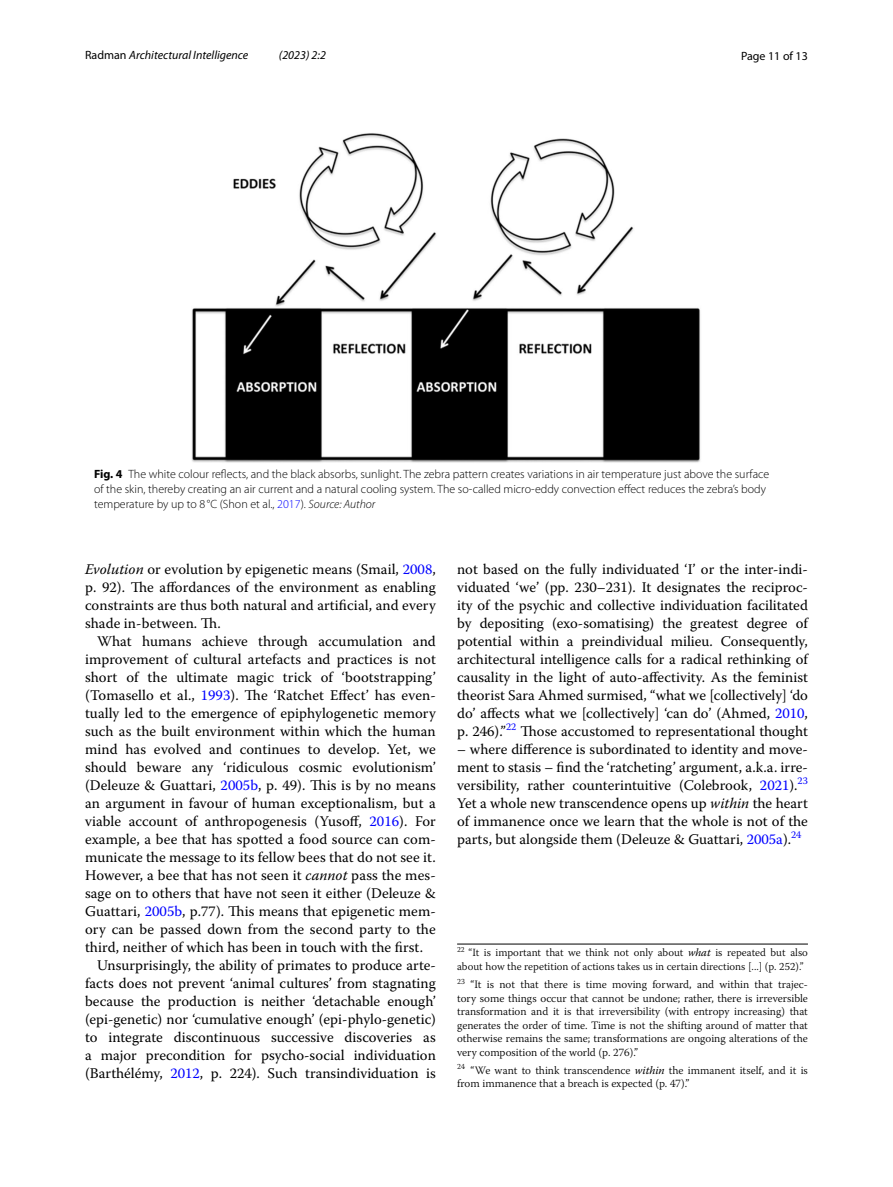
<style>
.page{position:relative;width:893px;height:1187px;background:#fff}
.page>*{position:absolute;margin:0;border:0;box-sizing:border-box;transform-origin:0 0}
.t1{font:14.7px/18px "Warnock Pro";letter-spacing:.005em;color:#000;text-align:justify}
.t2{font:300 12px/15px "Myriad Pro";color:#000}
.t3{font:italic 12px "Myriad Pro";color:#000}
.t4{font:12px "Myriad Pro";color:#000}
.t5{font:300 11.25px/13.5px "Warnock Pro";color:#000;text-align:justify}
.t6{font:300 10.95px/13.5px "Warnock Pro";color:#000}
.s1{font-style:normal}
.s2{font-weight:700}
.s3{color:#00f}
.s4{font-style:italic}
.s5{font-weight:400;font-style:italic}
</style>
<div class="page">
<img style="left:192px;top:133px;width:509px;height:330px">
<hr style="left:457px;top:943px;width:351px;height:1px;background:#000">
<p class="t3" style="left:85px;top:48px;width:165px"><span class="s1">Radman</span> Architectural Intelligence</p>
<p class="t3" style="left:279px;top:48px;width:48px">(2023) 2:2</p>
<p class="t4" style="left:741px;top:48px;width:68px">Page 11 of 13</p>
<p class="t2" style="left:94px;top:467px;width:677px"><span class="s2">Fig. 4</span> The white colour reflects, and the black absorbs, sunlight. The zebra pattern creates variations in air temperature just above the surface of the skin, thereby creating an air current and a natural cooling system. The so-called micro-eddy convection effect reduces the zebra’s body temperature by up to 8 °C (Shon et al., <span class="s3">2017</span>). <span class="s4">Source: Author</span></p>
<p class="t1" style="left:85px;top:560px;width:352px"><span class="s4">Evolution</span> or evolution by epigenetic means (Smail, <span class="s3">2008</span>, p. 92). The affordances of the environment as enabling constraints are thus both natural and artificial, and every shade in-between. Th.</p>
<p class="t1" style="left:97px;top:632px;width:340px">What humans achieve through accumulation and</p>
<p class="t1" style="left:85px;top:650px;width:352px">improvement of cultural artefacts and practices is not</p>
<p class="t1" style="left:85px;top:668px;width:352px">short of the ultimate magic trick of ‘bootstrapping’</p>
<p class="t1" style="left:85px;top:686px;width:352px">(Tomasello et al., <span class="s3">1993</span>). The ‘Ratchet Effect’ has even-</p>
<p class="t1" style="left:85px;top:704px;width:352px">tually led to the emergence of epiphylogenetic memory</p>
<p class="t1" style="left:85px;top:722px;width:352px">such as the built environment within which the human</p>
<p class="t1" style="left:85px;top:740px;width:352px">mind has evolved and continues to develop. Yet, we</p>
<p class="t1" style="left:85px;top:758px;width:352px">should beware any ‘ridiculous cosmic evolutionism’</p>
<p class="t1" style="left:85px;top:776px;width:352px">(Deleuze &amp; Guattari, <span class="s3">2005b</span>, p. 49). This is by no means</p>
<p class="t1" style="left:85px;top:794px;width:352px">an argument in favour of human exceptionalism, but a</p>
<p class="t1" style="left:85px;top:812px;width:352px">viable account of anthropogenesis (Yusoff, <span class="s3">2016</span>). For</p>
<p class="t1" style="left:85px;top:830px;width:352px">example, a bee that has spotted a food source can com-</p>
<p class="t1" style="left:85px;top:848px;width:352px">municate the message to its fellow bees that do not see it.</p>
<p class="t1" style="left:85px;top:866px;width:352px">However, a bee that has not seen it <span class="s4">cannot</span> pass the mes-</p>
<p class="t1" style="left:85px;top:884px;width:352px">sage on to others that have not seen it either (Deleuze &amp;</p>
<p class="t1" style="left:85px;top:902px;width:352px">Guattari, <span class="s3">2005b</span>, p.77). This means that epigenetic mem-</p>
<p class="t1" style="left:85px;top:920px;width:352px">ory can be passed down from the second party to the</p>
<p class="t1" style="left:85px;top:938px;width:340px">third, neither of which has been in touch with the first.</p>
<p class="t1" style="left:97px;top:956px;width:340px">Unsurprisingly, the ability of primates to produce arte-</p>
<p class="t1" style="left:85px;top:974px;width:352px">facts does not prevent ‘animal cultures’ from stagnating</p>
<p class="t1" style="left:85px;top:992px;width:352px">because the production is neither ‘detachable enough’</p>
<p class="t1" style="left:85px;top:1010px;width:352px">(epi-genetic) nor ‘cumulative enough’ (epi-phylo-genetic)</p>
<p class="t1" style="left:85px;top:1028px;width:352px">to integrate discontinuous successive discoveries as</p>
<p class="t1" style="left:85px;top:1046px;width:352px">a major precondition for psycho-social individuation</p>
<p class="t1" style="left:85px;top:1064px;width:352px">(Barthélémy, <span class="s3">2012</span>, p. 224). Such transindividuation is</p>
<p class="t1" style="left:457px;top:560px;width:352px">not based on the fully individuated ‘I’ or the inter-indi&shy;viduated ‘we’ (pp. 230–231). It designates the reciproc&shy;ity of the psychic and collective individuation facilitated by depositing (exo-somatising) the greatest degree of potential within a preindividual milieu. Consequently, architectural intelligence calls for a radical rethinking of causality in the light of auto-affectivity. As the feminist theorist Sara Ahmed surmised, “what we [collectively] ‘do do’ affects what we [collectively] ‘can do’ (Ahmed, <span class="s3">2010</span>, p. 246).”<sup>22</sup> Those accustomed to representational thought</p>
<p class="t1" style="left:457px;top:740px;width:352px">– where difference is subordinated to identity and move&shy;ment to stasis – find the ‘ratcheting’ argument, a.k.a. irre&shy;versibility, rather counterintuitive (Colebrook, <span class="s3">2021</span>).<sup>23<br></sup>Yet a whole new transcendence opens up <span class="s4">within</span> the heart of immanence once we learn that the whole is not of the parts, but alongside them (Deleuze &amp; Guattari, <span class="s3">2005a</span>).<sup>24</sup></p>
<p class="t6" style="left:457px;top:945px;width:352px"><sup>22</sup> “It is important that we think not only about <span class="s5">what</span> is repeated but also about how the repetition of actions takes us in certain directions [...] (p. 252).”</p>
<p class="t5" style="left:457px;top:977px;width:352px"><sup>23</sup> “It is not that there is time moving forward, and within that trajec&shy;tory some things occur that cannot be undone; rather, there is irreversible transformation and it is that irreversibility (with entropy increasing) that generates the order of time. Time is not the shifting around of matter that otherwise remains the same; transformations are ongoing alterations of the very composition of the world (p. 276).”</p>
<p class="t5" style="left:457px;top:1063px;width:352px"><sup>24</sup> “We want to think transcendence <span class="s5">within</span> the immanent itself, and it is from immanence that a breach is expected (p. 47).”</p>
</div>
